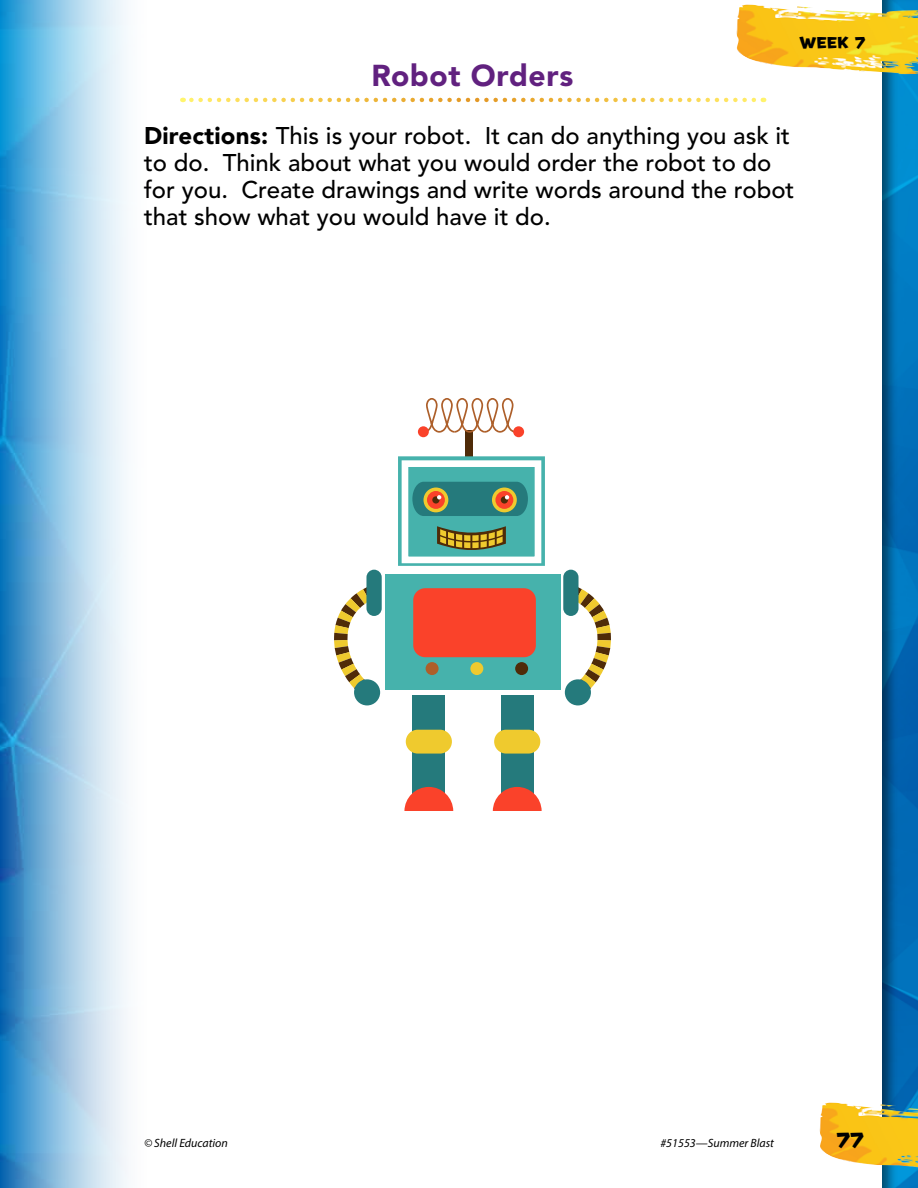
<style>
.page{position:relative;width:918px;height:1188px;background:#fff}
.page>*{position:absolute;margin:0;border:0;box-sizing:border-box;transform-origin:0 0}
.t1{font:900 30px "Avenir LT Std";letter-spacing:.02em;color:#61217f}
.t2{font:500 24px/27px "Avenir LT Std";color:#000}
.t3{font:19.5px "House A Rama Kingpin";color:#000}
.t4{font:15px "House A Rama Kingpin";color:#000}
.t5{font:italic 12px "Myriad Pro";color:#000}
.s1{font-weight:900}
</style>
<div class="page">
<img style="left:0;top:0;width:127px;height:1188px">
<div style="left:879px;top:0;width:39px;height:1188px;background:#000;opacity:.5"></div>
<img style="left:736px;top:5px;width:182px;height:70px">
<img style="left:819px;top:1103px;width:99px;height:65px">
<svg style="left:191px;top:98px;width:573px;height:4px"></svg>
<svg style="left:571px;top:587px;width:40px;height:110px"></svg>
<div style="left:501px;top:695px;width:33px;height:108px;background:#257a7c"></div>
<svg style="left:493px;top:787px;width:49px;height:24px"></svg>
<div style="left:494px;top:730px;width:46px;height:24px;background:#efca2e;border-radius:12px"></div>
<div style="left:412px;top:695px;width:33px;height:108px;background:#257a7c"></div>
<svg style="left:404px;top:787px;width:49px;height:24px"></svg>
<div style="left:406px;top:730px;width:46px;height:24px;background:#efca2e;border-radius:12px"></div>
<div style="left:385px;top:574px;width:175px;height:116px;background:#46b2ac"></div>
<div style="left:413px;top:588px;width:123px;height:69px;background:#fa422a;border-radius:12px"></div>
<div style="left:465px;top:431px;width:8px;height:40px;background:#4f2b08"></div>
<svg style="left:398px;top:456px;width:147px;height:110px;background:#559d8a"></svg>
<div style="left:563px;top:570px;width:16px;height:46px;background:#257a7c;border-radius:8px"></div>
<div style="left:402px;top:460px;width:139px;height:103px;border:7px solid #fff"></div>
<div style="left:426px;top:662px;width:13px;height:13px;background:#ad5f2a;border-radius:50%"></div>
<div style="left:470px;top:662px;width:13px;height:13px;background:#efca2e;border-radius:50%"></div>
<div style="left:515px;top:662px;width:13px;height:13px;background:#4f2b08;border-radius:50%"></div>
<svg style="left:426px;top:398px;width:88px;height:35px"></svg>
<div style="left:513px;top:426px;width:11px;height:11px;background:#fa422a;border-radius:50%"></div>
<div style="left:418px;top:426px;width:11px;height:11px;background:#fa422a;border-radius:50%"></div>
<div style="left:565px;top:679px;width:26px;height:26px;background:#257a7c;border-radius:50%"></div>
<svg style="left:334px;top:587px;width:40px;height:110px"></svg>
<div style="left:366px;top:570px;width:16px;height:46px;background:#257a7c;border-radius:8px"></div>
<div style="left:354px;top:679px;width:26px;height:26px;background:#257a7c;border-radius:50%"></div>
<p class="t1" style="left:371px;top:57px;width:204px">Robot Orders</p>
<p class="t4" style="left:800px;top:32px;width:67px">Week 7</p>
<p class="t2" style="left:144px;top:123px;width:652px"><span class="s1">Directions:</span> This is your robot. It can do anything you ask it to do. Think about what you would order the robot to do for you. Create drawings and write words around the robot that show what you would have it do.</p>
<p class="t5" style="left:144px;top:1135px;width:85px">© Shell Education</p>
<p class="t5" style="left:660px;top:1135px;width:115px">#51553—Summer Blast</p>
<p class="t3" style="left:837px;top:1126px;width:29px">77</p>
</div>
